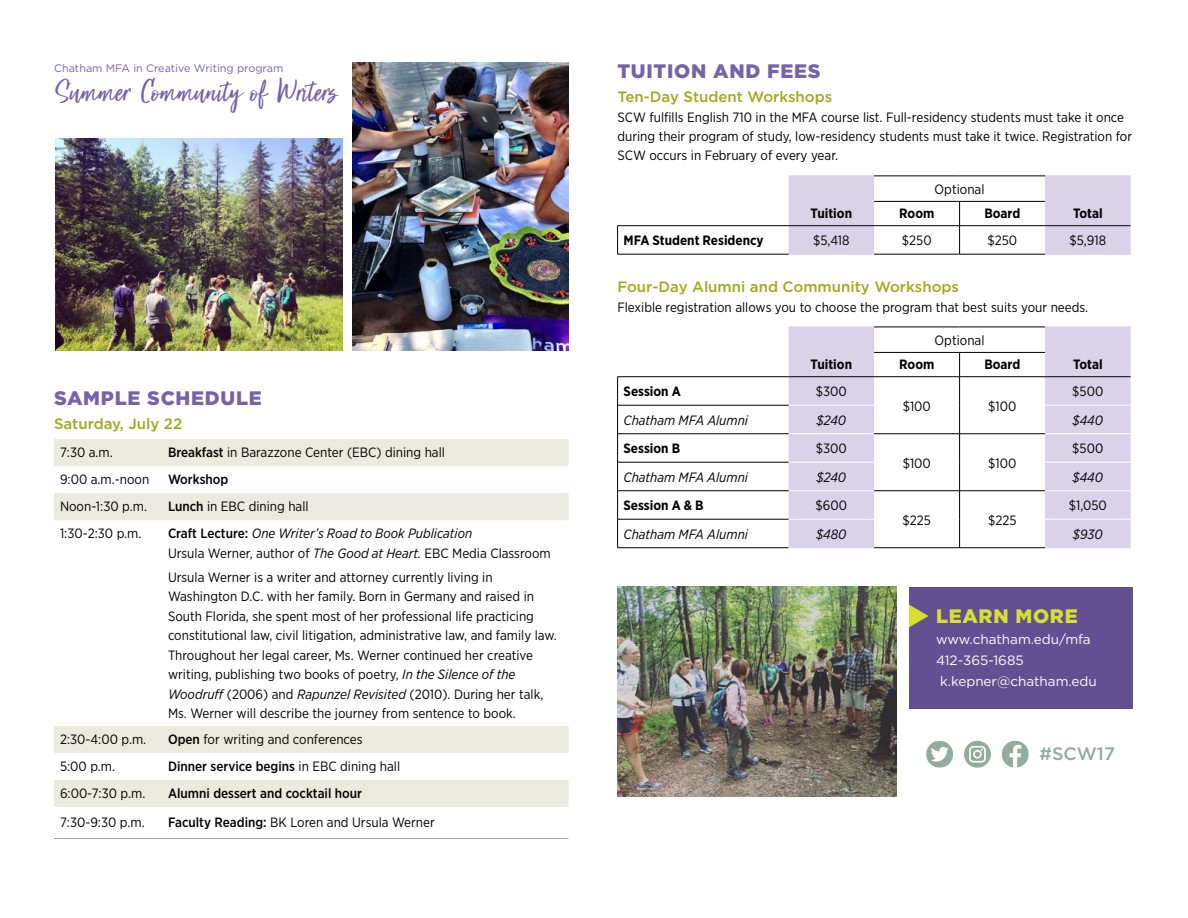
<style>
.page{position:relative;width:1188px;height:918px;background:#fff}
.page>*{position:absolute;margin:0;border:0;box-sizing:border-box;transform-origin:0 0}
.t1{font:31.95px "Super Natural";letter-spacing:-.005em;color:#7662a8}
.t2{font:900 19.5px "Gotham";letter-spacing:.035em;color:#7662a8}
.t3{font:900 19.5px "Gotham";letter-spacing:.035em;color:#d6e031}
.t4{font:500 18px "Gotham";color:#92ad9d}
.t5{font:500 15px "Gotham";color:#9faa1b}
.t6{font:13.5px/19.5px "Gotham Narrow";color:#000}
.t7{font:italic 13.5px/19.5px "Gotham Narrow";color:#000}
.t8{font:700 13.5px "Gotham Narrow";color:#000}
.t9{font:500 13.5px "Gotham Narrow";color:#000}
.t10{font:13.5px "Gotham";color:#fff}
.t11{font:10.8px "Gotham";color:#7662a8}
.s1{font-weight:500}
.s2{font-weight:500;font-style:normal}
.s3{font-style:normal}
.s4{font-style:italic}
.s5{font-weight:400}
</style>
<div class="page">
<hr style="left:1045px;top:254px;width:86px;height:1px;background:#d9d2e9">
<hr style="left:789px;top:254px;width:85px;height:1px;background:#d9d2e9">
<svg style="left:789px;top:176px;width:342px;height:78px"></svg>
<hr style="left:874px;top:254px;width:86px;height:1px;background:#000">
<hr style="left:960px;top:254px;width:85px;height:1px;background:#000">
<hr style="left:874px;top:201px;width:86px;height:1px;background:#000">
<hr style="left:960px;top:201px;width:85px;height:1px;background:#000">
<hr style="left:874px;top:225px;width:86px;height:1px;background:#000">
<hr style="left:960px;top:225px;width:85px;height:1px;background:#000">
<hr style="left:617px;top:225px;width:172px;height:1px;background:#000">
<svg style="left:617px;top:226px;width:1px;height:28px"></svg>
<hr style="left:617px;top:254px;width:172px;height:1px;background:#000">
<hr style="left:789px;top:225px;width:85px;height:1px;background:#000">
<hr style="left:1045px;top:225px;width:86px;height:1px;background:#000">
<svg style="left:789px;top:328px;width:342px;height:219px"></svg>
<hr style="left:789px;top:405px;width:85px;height:1px;background:#fff">
<hr style="left:789px;top:433px;width:85px;height:1px;background:#fff">
<hr style="left:789px;top:462px;width:85px;height:1px;background:#fff">
<hr style="left:789px;top:490px;width:85px;height:1px;background:#fff">
<hr style="left:789px;top:519px;width:85px;height:1px;background:#fff">
<hr style="left:1045px;top:405px;width:86px;height:1px;background:#fff">
<hr style="left:1045px;top:433px;width:86px;height:1px;background:#fff">
<hr style="left:1045px;top:462px;width:86px;height:1px;background:#fff">
<hr style="left:1045px;top:490px;width:86px;height:1px;background:#fff">
<hr style="left:1045px;top:519px;width:86px;height:1px;background:#fff">
<hr style="left:617px;top:376px;width:172px;height:1px;background:#000">
<hr style="left:618px;top:433px;width:171px;height:1px;background:#000">
<hr style="left:618px;top:490px;width:171px;height:1px;background:#000">
<hr style="left:617px;top:405px;width:172px;height:1px;background:#000">
<hr style="left:617px;top:462px;width:172px;height:1px;background:#000">
<hr style="left:617px;top:519px;width:172px;height:1px;background:#000">
<svg style="left:617px;top:377px;width:1px;height:170px"></svg>
<hr style="left:617px;top:547px;width:172px;height:1px;background:#000">
<hr style="left:874px;top:327px;width:86px;height:1px;background:#000">
<hr style="left:960px;top:327px;width:85px;height:1px;background:#000">
<hr style="left:874px;top:433px;width:86px;height:1px;background:#000">
<hr style="left:960px;top:433px;width:85px;height:1px;background:#000">
<hr style="left:874px;top:490px;width:86px;height:1px;background:#000">
<hr style="left:960px;top:490px;width:85px;height:1px;background:#000">
<svg style="left:959px;top:353px;width:1px;height:194px"></svg>
<hr style="left:874px;top:547px;width:86px;height:1px;background:#000">
<hr style="left:960px;top:547px;width:85px;height:1px;background:#000">
<hr style="left:874px;top:352px;width:86px;height:1px;background:#000">
<hr style="left:960px;top:352px;width:85px;height:1px;background:#000">
<hr style="left:874px;top:376px;width:86px;height:1px;background:#000">
<hr style="left:960px;top:376px;width:85px;height:1px;background:#000">
<hr style="left:789px;top:376px;width:85px;height:1px;background:#000">
<hr style="left:1045px;top:376px;width:86px;height:1px;background:#000">
<hr style="left:1045px;top:327px;width:86px;height:1px;background:#d9d2e9">
<hr style="left:1045px;top:547px;width:86px;height:1px;background:#d9d2e9">
<hr style="left:789px;top:327px;width:85px;height:1px;background:#d9d2e9">
<hr style="left:789px;top:547px;width:85px;height:1px;background:#d9d2e9">
<img style="left:617px;top:587px;width:280px;height:209px">
<img style="left:353px;top:63px;width:216px;height:288px">
<img style="left:56px;top:139px;width:286px;height:212px">
<div style="left:909px;top:587px;width:223px;height:121px;background:#625093"></div>
<svg style="left:54px;top:439px;width:514px;height:368px"></svg>
<hr style="left:54px;top:838px;width:108px;height:1px;background:#a5a98d">
<hr style="left:162px;top:838px;width:406px;height:1px;background:#a5a98d">
<svg style="left:909px;top:605px;width:19px;height:22px"></svg>
<svg style="left:926px;top:741px;width:27px;height:27px"></svg>
<svg style="left:964px;top:741px;width:27px;height:27px"></svg>
<svg style="left:1002px;top:741px;width:27px;height:27px"></svg>
<p class="t11" style="left:54px;top:62px;width:231px">Chatham MFA in Creative Writing program</p>
<h1 class="t1" style="left:54px;top:77px;width:285px">Summer Community of Writers</h1>
<h2 class="t2" style="left:54px;top:387px;width:209px">SAMPLE SCHEDULE</h2>
<p class="t5" style="left:54px;top:415px;width:130px">Saturday, July 22</p>
<p class="t6" style="left:60px;top:443px;width:53px">7:30 a.m.</p>
<p class="t6" style="left:168px;top:443px;width:279px"><span class="s1">Breakfast</span> in Barazzone Center (EBC) dining hall</p>
<p class="t6" style="left:60px;top:470px;width:91px">9:00 a.m.-noon</p>
<p class="t9" style="left:168px;top:471px;width:62px">Workshop</p>
<p class="t6" style="left:60px;top:497px;width:87px">Noon-1:30 p.m.</p>
<p class="t6" style="left:168px;top:497px;width:142px"><span class="s1">Lunch</span> in EBC dining hall</p>
<p class="t6" style="left:60px;top:524px;width:81px">1:30-2:30 p.m.</p>
<p class="t7" style="left:168px;top:524px;width:384px"><span class="s2">Craft Lecture:</span> One Writer’s Road to Book Publication<br><span class="s3">Ursula Werner, author of</span> The Good at Heart. <span class="s3">EBC Media Classroom</span></p>
<p class="t6" style="left:168px;top:567px;width:389px">Ursula Werner is a writer and attorney currently living in Washington D.C. with her family. Born in Germany and raised in South Florida, she spent most of her professional life practicing constitutional law, civil litigation, administrative law, and family law.<br>Throughout her legal career, Ms. Werner continued her creative writing, publishing two books of poetry, <span class="s4">In the Silence of the Woodruff</span> (2006) and <span class="s4">Rapunzel Revisited</span> (2010). During her talk, Ms. Werner will describe the journey from sentence to book.</p>
<p class="t6" style="left:60px;top:729px;width:86px">2:30-4:00 p.m.</p>
<p class="t6" style="left:168px;top:729px;width:196px"><span class="s1">Open</span> for writing and conferences</p>
<p class="t6" style="left:60px;top:756px;width:55px">5:00 p.m.</p>
<p class="t9" style="left:168px;top:758px;width:234px">Dinner service begins <span class="s5">in EBC dining hall</span></p>
<p class="t6" style="left:60px;top:783px;width:85px">6:00-7:30 p.m.</p>
<p class="t9" style="left:168px;top:785px;width:196px">Alumni dessert and cocktail hour</p>
<p class="t6" style="left:60px;top:812px;width:84px">7:30-9:30 p.m.</p>
<p class="t6" style="left:168px;top:812px;width:268px"><span class="s1">Faculty Reading:</span> BK Loren and Ursula Werner</p>
<h2 class="t2" style="left:617px;top:60px;width:205px">TUITION AND FEES</h2>
<p class="t5" style="left:617px;top:88px;width:216px">Ten-Day Student Workshops</p>
<p class="t6" style="left:617px;top:107px;width:516px">SCW fulfills English 710 in the MFA course list. Full-residency students must take it once during their program of study, low-residency students must take it twice. Registration for<br>SCW occurs in February of every year.</p>
<p class="t8" style="left:811px;top:205px;width:43px">Tuition</p>
<p class="t6" style="left:935px;top:179px;width:51px">Optional</p>
<p class="t8" style="left:899px;top:205px;width:37px">Room</p>
<p class="t8" style="left:984px;top:205px;width:37px">Board</p>
<p class="t8" style="left:1073px;top:205px;width:31px">Total</p>
<p class="t8" style="left:624px;top:232px;width:142px">MFA Student Residency</p>
<p class="t6" style="left:813px;top:231px;width:38px">$5,418</p>
<p class="t6" style="left:902px;top:231px;width:31px">$250</p>
<p class="t6" style="left:987px;top:231px;width:31px">$250</p>
<p class="t6" style="left:1069px;top:231px;width:38px">$5,918</p>
<p class="t5" style="left:617px;top:278px;width:343px">Four-Day Alumni and Community Workshops</p>
<p class="t6" style="left:617px;top:297px;width:471px">Flexible registration allows you to choose the program that best suits your needs.</p>
<p class="t8" style="left:811px;top:356px;width:43px">Tuition</p>
<p class="t8" style="left:624px;top:383px;width:59px">Session A</p>
<p class="t6" style="left:816px;top:382px;width:33px">$300</p>
<p class="t6" style="left:935px;top:330px;width:51px">Optional</p>
<p class="t8" style="left:899px;top:356px;width:37px">Room</p>
<p class="t8" style="left:984px;top:356px;width:37px">Board</p>
<p class="t8" style="left:1073px;top:356px;width:31px">Total</p>
<p class="t6" style="left:903px;top:396px;width:30px">$100</p>
<p class="t6" style="left:988px;top:396px;width:30px">$100</p>
<p class="t6" style="left:1072px;top:382px;width:33px">$500</p>
<p class="t7" style="left:624px;top:410px;width:126px">Chatham MFA Alumni</p>
<p class="t7" style="left:816px;top:410px;width:31px">$240</p>
<p class="t7" style="left:1073px;top:410px;width:32px">$440</p>
<p class="t8" style="left:624px;top:440px;width:58px">Session B</p>
<p class="t6" style="left:816px;top:439px;width:33px">$300</p>
<p class="t6" style="left:903px;top:453px;width:30px">$100</p>
<p class="t6" style="left:988px;top:453px;width:30px">$100</p>
<p class="t6" style="left:1072px;top:439px;width:33px">$500</p>
<p class="t7" style="left:624px;top:467px;width:126px">Chatham MFA Alumni</p>
<p class="t7" style="left:816px;top:467px;width:31px">$240</p>
<p class="t7" style="left:1073px;top:467px;width:32px">$440</p>
<p class="t8" style="left:624px;top:497px;width:82px">Session A &amp; B</p>
<p class="t6" style="left:816px;top:496px;width:33px">$600</p>
<p class="t6" style="left:903px;top:510px;width:30px">$225</p>
<p class="t6" style="left:988px;top:510px;width:30px">$225</p>
<p class="t6" style="left:1069px;top:496px;width:40px">$1,050</p>
<p class="t7" style="left:624px;top:524px;width:126px">Chatham MFA Alumni</p>
<p class="t7" style="left:816px;top:524px;width:32px">$480</p>
<p class="t7" style="left:1073px;top:524px;width:31px">$930</p>
<h2 class="t3" style="left:936px;top:605px;width:143px">LEARN MORE</h2>
<p class="t10" style="left:936px;top:631px;width:156px">www.chatham.edu/mfa</p>
<p class="t10" style="left:936px;top:653px;width:89px">412-365-1685</p>
<p class="t10" style="left:940px;top:674px;width:158px">k.kepner@chatham.edu</p>
<h3 class="t4" style="left:1040px;top:744px;width:77px">#SCW17</h3>
</div>
